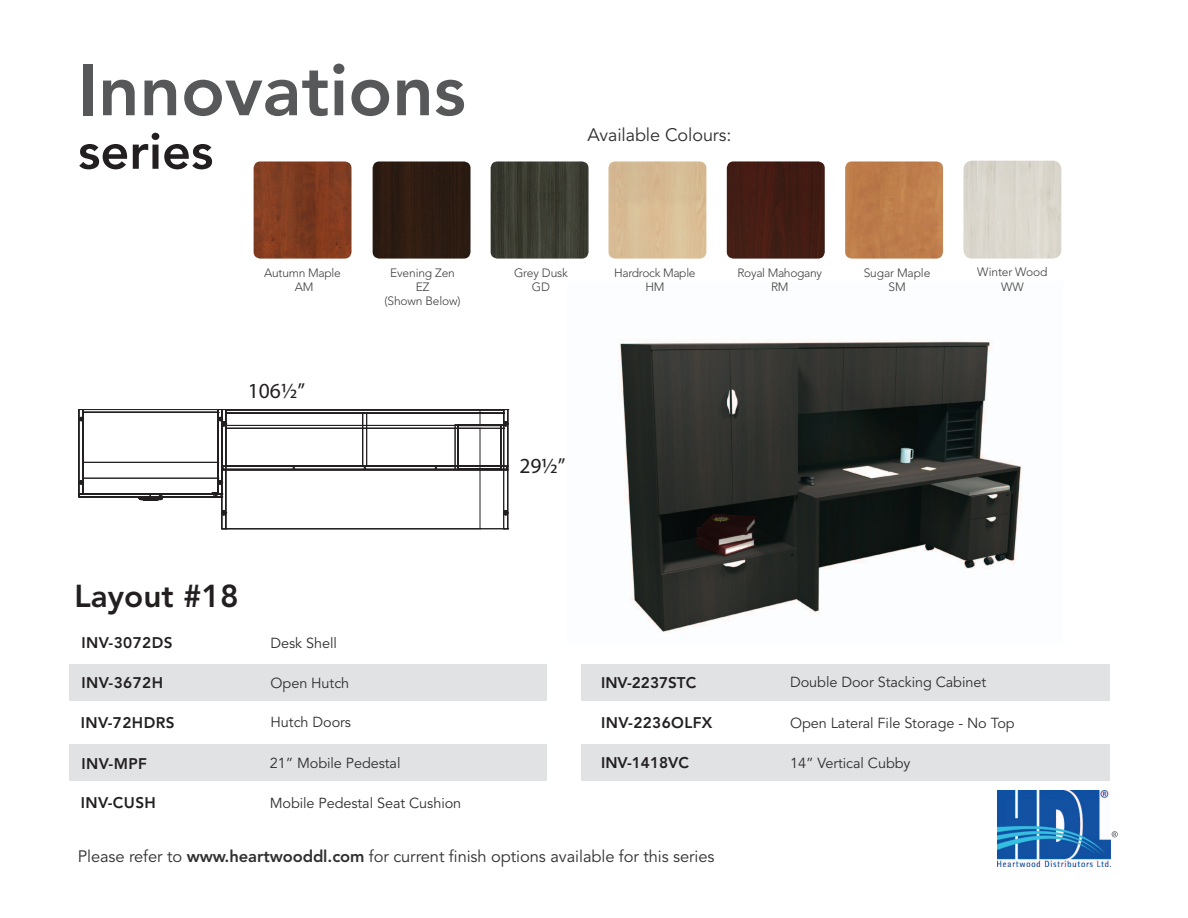
<style>
.page{position:relative;width:1188px;height:918px;background:#fff}
.page>*{position:absolute;margin:0;border:0;box-sizing:border-box;transform-origin:0 0}
.t1{font:800 72.3px "Avenir LT Std";color:#57585a}
.t2{font:800 50.4px "Avenir LT Std";color:#231f20}
.t3{font:800 31.5px "Avenir LT Std";color:#231f20}
.t4{font:21.6px "Myriad Pro";color:#231f20}
.Layouts-WRK{font:18px "Avenir LT Std";letter-spacing:-.005em;color:#312f30}
.Layouts-WRK-2{font:16.5px "Avenir LT Std";letter-spacing:-.005em;color:#312f30}
.Layouts-WRK-3{font:800 15.3px "Avenir LT Std";letter-spacing:.025em;color:#231f20}
.Layouts-WRK-4{font:800 15.3px "Avenir LT Std";color:#231f20}
.Layouts-WRK-5{font:14.4px "Avenir LT Std";letter-spacing:-.005em;color:#312f30}
.t5{font:300 12px/14.4px "Avenir LT Std";letter-spacing:-.01em;color:#3e3e3f;text-align:center}
.s1{font-weight:800}
</style>
<div class="page">
<img style="left:998px;top:790px;width:112px;height:77px">
<img style="left:619px;top:339px;width:403px;height:294px">
<svg style="left:1112px;top:831px;width:6px;height:6px"></svg>
<div style="left:69px;top:664px;width:477px;height:37px;background:#e1e2e4"></div>
<div style="left:581px;top:664px;width:529px;height:37px;background:#e1e2e4"></div>
<div style="left:581px;top:744px;width:529px;height:37px;background:#e1e2e4"></div>
<div style="left:69px;top:744px;width:477px;height:37px;background:#e1e2e4"></div>
<svg style="left:78px;top:409px;width:431px;height:121px"></svg>
<img style="left:845px;top:161px;width:98px;height:98px">
<img style="left:491px;top:161px;width:98px;height:98px">
<img style="left:608px;top:161px;width:98px;height:98px">
<img style="left:727px;top:161px;width:98px;height:98px">
<img style="left:254px;top:161px;width:98px;height:98px">
<div style="left:373px;top:161px;width:98px;height:98px;background:#2c1b12"></div>
<img style="left:963px;top:161px;width:98px;height:98px">
<h1 class="t1" style="left:78px;top:47px;width:389px">Innovations</h1>
<h2 class="t2" style="left:78px;top:121px;width:137px">series</h2>
<p class="Layouts-WRK" style="left:588px;top:124px;width:145px">Available Colours:</p>
<p class="t5" style="left:514px;top:265px;width:55px">Grey Dusk<br>GD</p>
<p class="t5" style="left:614px;top:265px;width:83px">Hardrock Maple<br>HM</p>
<p class="t5" style="left:737px;top:265px;width:86px">Royal Mahogany<br>RM</p>
<p class="t5" style="left:977px;top:265px;width:72px">Winter Wood<br>WW</p>
<p class="t5" style="left:264px;top:265px;width:78px">Autumn Maple<br>AM</p>
<p class="t5" style="left:384px;top:265px;width:78px">Evening Zen<br>EZ<br>(Shown Below)</p>
<p class="t5" style="left:864px;top:265px;width:68px">Sugar Maple<br>SM</p>
<p class="t4" style="left:248px;top:377px;width:59px">106½”</p>
<p class="t4" style="left:519px;top:452px;width:48px">29½”</p>
<p class="t3" style="left:75px;top:578px;width:166px">Layout #18</p>
<p class="Layouts-WRK-3" style="left:82px;top:634px;width:92px">INV-3072DS</p>
<p class="Layouts-WRK-3" style="left:82px;top:674px;width:83px">INV-3672H</p>
<p class="Layouts-WRK-3" style="left:81px;top:714px;width:95px">INV-72HDRS</p>
<p class="Layouts-WRK-5" style="left:271px;top:635px;width:68px">Desk Shell</p>
<p class="Layouts-WRK-5" style="left:271px;top:674px;width:80px">Open Hutch</p>
<p class="Layouts-WRK-4" style="left:601px;top:673px;width:97px">INV-2237STC</p>
<p class="Layouts-WRK-5" style="left:790px;top:674px;width:198px">Double Door Stacking Cabinet</p>
<p class="Layouts-WRK-5" style="left:271px;top:714px;width:82px">Hutch Doors</p>
<p class="Layouts-WRK-3" style="left:601px;top:714px;width:113px">INV-2236OLFX</p>
<p class="Layouts-WRK-5" style="left:790px;top:714px;width:226px">Open Lateral File Storage - No Top</p>
<p class="Layouts-WRK-3" style="left:82px;top:754px;width:67px">INV-MPF</p>
<p class="Layouts-WRK-5" style="left:270px;top:755px;width:132px">21” Mobile Pedestal</p>
<p class="Layouts-WRK-3" style="left:81px;top:794px;width:77px">INV-CUSH</p>
<p class="Layouts-WRK-5" style="left:270px;top:795px;width:193px">Mobile Pedestal Seat Cushion</p>
<p class="Layouts-WRK-4" style="left:601px;top:754px;width:89px">INV-1418VC</p>
<p class="Layouts-WRK-2" style="left:78px;top:847px;width:638px">Please refer to <span class="s1">www.heartwooddl.com</span> for current finish options available for this series</p>
<p class="Layouts-WRK-5" style="left:790px;top:755px;width:122px">14” Vertical Cubby</p>
</div>
